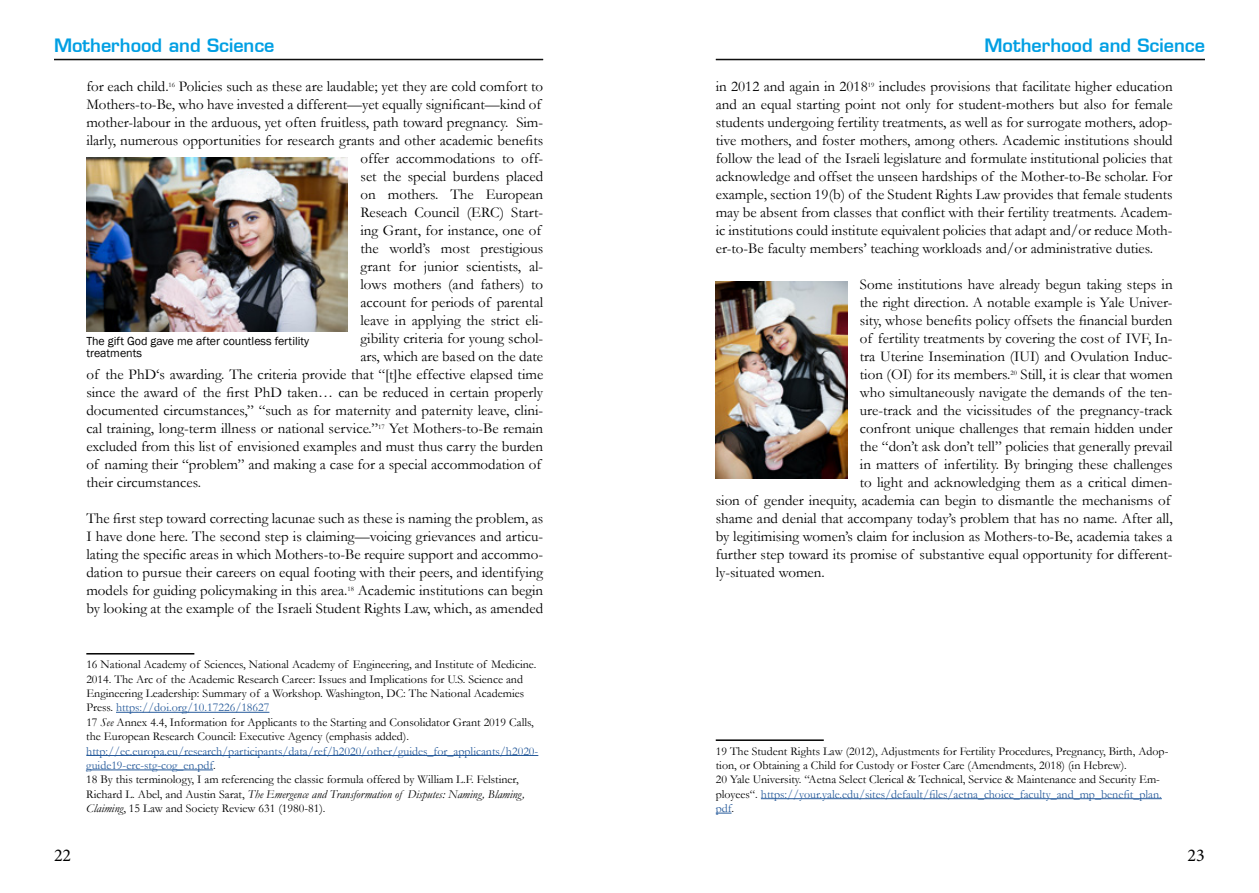
<style>
.page{position:relative;width:1259px;height:893px;background:#fff}
.page>*{position:absolute;margin:0;border:0;box-sizing:border-box;transform-origin:0 0}
.t1{font:600 18px "Eurostile";color:#009fe3}
.t2{font:18px "Minion Pro";color:#000}
.t3{font:15px/18px "Garamond";color:#000;text-align:justify}
.t4{font:12px/14.4px "Garamond";color:#000}
.t5{font:12px/12px "Franklin Gothic";color:#000}
.s1{color:#275b9b}
.s2{font-style:italic}
</style>
<div class="page">
<hr style="left:54px;top:59px;width:489px;height:1px;background:#000">
<hr style="left:54px;top:60px;width:489px;height:1px;background:#000">
<hr style="left:716px;top:59px;width:489px;height:1px;background:#000">
<hr style="left:716px;top:60px;width:489px;height:1px;background:#000">
<hr style="left:86px;top:653px;width:108px;height:1px;background:#000">
<hr style="left:116px;top:712px;width:153px;height:1px;background:#275b9b">
<hr style="left:86px;top:755px;width:452px;height:1px;background:#275b9b">
<hr style="left:86px;top:770px;width:127px;height:1px;background:#275b9b">
<hr style="left:716px;top:739px;width:108px;height:2px;background:#000">
<hr style="left:761px;top:798px;width:400px;height:1px;background:#275b9b">
<svg style="left:716px;top:813px;width:15px;height:1px"></svg>
<img style="left:716px;top:281px;width:131px;height:197px">
<img style="left:86px;top:157px;width:262px;height:175px">
<p class="t1" style="left:54px;top:34px;width:222px">Motherhood and Science</p>
<p class="t1" style="left:984px;top:34px;width:222px">Motherhood and Science</p>
<p class="t3" style="left:86px;top:77px;width:458px">for each child.<sup>16</sup> Policies such as these are laudable; yet they are cold comfort to</p>
<p class="t3" style="left:86px;top:95px;width:456px">Mothers-to-Be, who have invested a different—yet equally significant—kind of</p>
<p class="t3" style="left:86px;top:113px;width:458px">mother-labour in the arduous, yet often fruitless, path toward pregnancy. Sim-</p>
<p class="t3" style="left:86px;top:131px;width:458px">ilarly, numerous opportunities for research grants and other academic benefits</p>
<p class="t3" style="left:360px;top:149px;width:184px">offer accommodations to off-</p>
<p class="t3" style="left:360px;top:167px;width:184px">set the special burdens placed</p>
<p class="t3" style="left:360px;top:185px;width:184px">on mothers. The European</p>
<p class="t3" style="left:360px;top:203px;width:184px">Reseach Council (ERC) Start-</p>
<p class="t3" style="left:360px;top:221px;width:182px">ing Grant, for instance, one of</p>
<p class="t3" style="left:360px;top:239px;width:184px">the world’s most prestigious</p>
<p class="t3" style="left:360px;top:257px;width:184px">grant for junior scientists, al-</p>
<p class="t3" style="left:360px;top:275px;width:184px">lows mothers (and fathers) to</p>
<p class="t3" style="left:360px;top:293px;width:184px">account for periods of parental</p>
<p class="t3" style="left:360px;top:311px;width:184px">leave in applying the strict eli-</p>
<p class="t3" style="left:360px;top:329px;width:184px">gibility criteria for young schol-</p>
<p class="t3" style="left:360px;top:347px;width:184px">ars, which are based on the date</p>
<p class="t3" style="left:86px;top:365px;width:458px">of the PhD‘s awarding. The criteria provide that “[t]he effective elapsed time</p>
<p class="t3" style="left:86px;top:383px;width:458px">since the award of the first PhD taken… can be reduced in certain properly</p>
<p class="t3" style="left:86px;top:401px;width:458px">documented circumstances,” “such as for maternity and paternity leave, clini-</p>
<p class="t3" style="left:86px;top:419px;width:458px">cal training, long-term illness or national service.”<sup>17</sup> Yet Mothers-to-Be remain</p>
<p class="t3" style="left:86px;top:437px;width:458px">excluded from this list of envisioned examples and must thus carry the burden</p>
<p class="t3" style="left:86px;top:455px;width:456px">of naming their “problem” and making a case for a special accommodation of</p>
<p class="t3" style="left:86px;top:473px;width:116px">their circumstances.</p>
<p class="t3" style="left:86px;top:509px;width:458px">The first step toward correcting lacunae such as these is naming the problem, as I have done here. The second step is claiming—voicing grievances and articu&shy;lating the specific areas in which Mothers-to-Be require support and accommo&shy;dation to pursue their careers on equal footing with their peers, and identifying models for guiding policymaking in this area.<sup>18</sup> Academic institutions can begin by looking at the example of the Israeli Student Rights Law, which, as amended</p>
<p class="t5" style="left:86px;top:335px;width:224px">The gift God gave me after countless fertility treatments</p>
<p class="t4" style="left:86px;top:657px;width:451px">16 National Academy of Sciences, National Academy of Engineering, and Institute of Medicine.<br>2014. The Arc of the Academic Research Career: Issues and Implications for U.S. Science and Engineering Leadership: Summary of a Workshop. Washington, DC: The National Academies Press. <span class="s1">https://doi.org/10.17226/18627<br></span>17 <span class="s2">See</span> Annex 4.4, Information for Applicants to the Starting and Consolidator Grant 2019 Calls, the European Research Council: Executive Agency (emphasis added).</p>
<p class="t4" style="left:86px;top:743px;width:453px"><span class="s1">http://ec.europa.eu/research/participants/data/ref/h2020/other/guides_for_applicants/h2020- guide19-erc-stg-cog_en.pdf</span>.<br>18 By this terminology, I am referencing the classic formula offered by William L.F. Felstiner, Richard L. Abel, and Austin Sarat, <span class="s2">The Emergence and Transformation of Disputes: Naming, Blaming, Claiming</span>, 15 Law and Society Review 631 (1980-81).</p>
<p class="t3" style="left:716px;top:77px;width:458px">in 2012 and again in 2018<sup>19</sup> includes provisions that facilitate higher education and an equal starting point not only for student-mothers but also for female students undergoing fertility treatments, as well as for surrogate mothers, adop&shy;tive mothers, and foster mothers, among others. Academic institutions should follow the lead of the Israeli legislature and formulate institutional policies that acknowledge and offset the unseen hardships of the Mother-to-Be scholar. For example, section 19(b) of the Student Rights Law provides that female students may be absent from classes that conflict with their fertility treatments. Academ&shy;ic institutions could institute equivalent policies that adapt and/or reduce Moth&shy;er-to-Be faculty members’ teaching workloads and/or administrative duties.</p>
<p class="t3" style="left:860px;top:275px;width:314px">Some institutions have already begun taking steps in</p>
<p class="t3" style="left:860px;top:293px;width:314px">the right direction. A notable example is Yale Univer-</p>
<p class="t3" style="left:860px;top:311px;width:314px">sity, whose benefits policy offsets the financial burden</p>
<p class="t3" style="left:860px;top:329px;width:314px">of fertility treatments by covering the cost of IVF, In-</p>
<p class="t3" style="left:860px;top:347px;width:314px">tra Uterine Insemination (IUI) and Ovulation Induc-</p>
<p class="t3" style="left:860px;top:365px;width:314px">tion (OI) for its members.<sup>20</sup> Still, it is clear that women</p>
<p class="t3" style="left:860px;top:383px;width:314px">who simultaneously navigate the demands of the ten-</p>
<p class="t3" style="left:860px;top:401px;width:314px">ure-track and the vicissitudes of the pregnancy-track</p>
<p class="t3" style="left:860px;top:419px;width:314px">confront unique challenges that remain hidden under</p>
<p class="t3" style="left:860px;top:437px;width:314px">the “don’t ask don’t tell” policies that generally prevail</p>
<p class="t3" style="left:860px;top:455px;width:314px">in matters of infertility. By bringing these challenges</p>
<p class="t3" style="left:860px;top:473px;width:314px">to light and acknowledging them as a critical dimen-</p>
<p class="t3" style="left:716px;top:491px;width:456px">sion of gender inequity, academia can begin to dismantle the mechanisms of</p>
<p class="t3" style="left:716px;top:509px;width:458px">shame and denial that accompany today’s problem that has no name. After all,</p>
<p class="t3" style="left:716px;top:527px;width:458px">by legitimising women’s claim for inclusion as Mothers-to-Be, academia takes a</p>
<p class="t3" style="left:716px;top:545px;width:458px">further step toward its promise of substantive equal opportunity for different-</p>
<p class="t3" style="left:716px;top:563px;width:110px">ly-situated women.</p>
<p class="t4" style="left:716px;top:743px;width:454px">19 The Student Rights Law (2012), Adjustments for Fertility Procedures, Pregnancy, Birth, Adop&shy;tion, or Obtaining a Child for Custody or Foster Care (Amendments, 2018) (in Hebrew).<br>20 Yale University. “Aetna Select Clerical &amp; Technical, Service &amp; Maintenance and Security Em&shy;ployees“. <span class="s1">https://your.yale.edu/sites/default/files/aetna_choice_faculty_and_mp_benefit_plan. pdf</span>.</p>
<p class="t2" style="left:54px;top:843px;width:19px">22</p>
<p class="t2" style="left:1187px;top:843px;width:19px">23</p>
</div>
